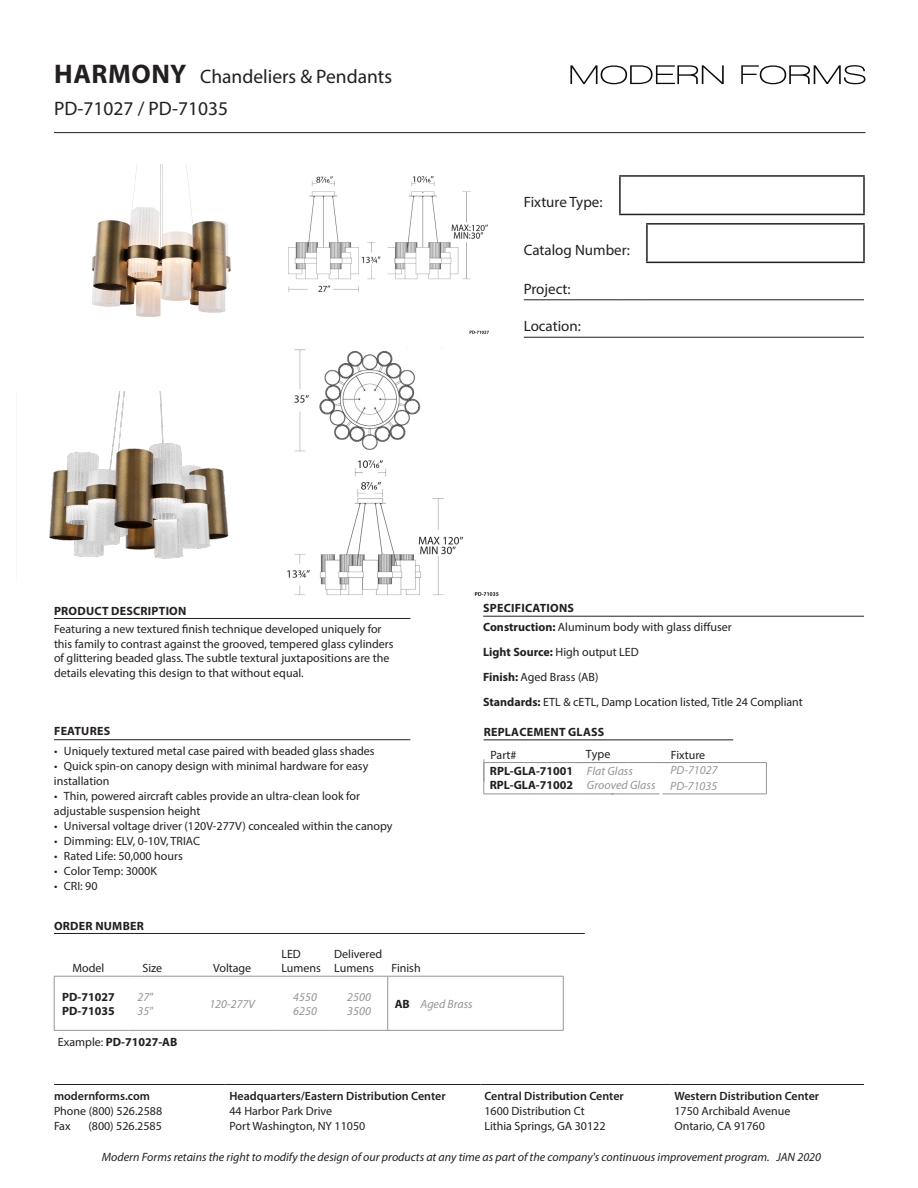
<style>
.page{position:relative;width:918px;height:1188px;background:#fff}
.page>*{position:absolute;margin:0;border:0;box-sizing:border-box;transform-origin:0 0}
.t1{font:19.5px "Myriad Pro";color:#231f20}
.t2{font:15px "Myriad Pro";color:#231f20}
.Description{font:12px/15px "Myriad Pro";color:#231f20}
.t3{font:italic 12px "Myriad Pro";color:#231f20}
.t4{font:600 12px "Myriad Pro";color:#231f20}
.MODEL{font:700 12px "Myriad Pro";letter-spacing:.02em;color:#231f20}
.TABLE_HEADER{font:12px/14.4px "Myriad Pro";color:#231f20}
.TABLE_ITAL{font:italic 12px/14.4px "Myriad Pro";color:#939598}
.MODEL-2{font:700 12px "Myriad Pro";color:#231f20}
.MODEL-3{font:italic 12px "Myriad Pro";color:#939698}
.BK_REG_LEFT{font:italic 12px "Myriad Pro";color:#939598}
.s1{font-weight:700;font-size:27px}
.s2{font-weight:700}
.s3{font-weight:400}
</style>
<div class="page">
<hr style="left:54px;top:132px;width:812px;height:1px;background:#231f20">
<hr style="left:524px;top:300px;width:96px;height:1px;background:#231f20">
<svg style="left:620px;top:300px;width:27px;height:1px"></svg>
<hr style="left:647px;top:300px;width:217px;height:1px;background:#231f20">
<hr style="left:524px;top:337px;width:96px;height:1px;background:#231f20">
<svg style="left:620px;top:337px;width:27px;height:1px"></svg>
<hr style="left:647px;top:337px;width:217px;height:1px;background:#231f20">
<hr style="left:646px;top:223px;width:219px;height:2px;background:#231f20">
<hr style="left:646px;top:225px;width:2px;height:37px;background:#231f20">
<hr style="left:863px;top:225px;width:2px;height:37px;background:#231f20">
<hr style="left:646px;top:262px;width:219px;height:1px;background:#231f20">
<hr style="left:619px;top:175px;width:28px;height:2px;background:#231f20">
<hr style="left:619px;top:177px;width:2px;height:37px;background:#231f20">
<hr style="left:647px;top:175px;width:218px;height:2px;background:#231f20">
<hr style="left:863px;top:177px;width:2px;height:37px;background:#231f20">
<svg style="left:619px;top:214px;width:28px;height:1px"></svg>
<hr style="left:647px;top:214px;width:218px;height:1px;background:#231f20">
<hr style="left:54px;top:1084px;width:172px;height:1px;background:#231f20">
<hr style="left:226px;top:1084px;width:255px;height:1px;background:#231f20">
<hr style="left:481px;top:1084px;width:190px;height:1px;background:#231f20">
<hr style="left:671px;top:1084px;width:193px;height:1px;background:#231f20">
<svg style="left:570px;top:65px;width:154px;height:19px"></svg>
<svg style="left:741px;top:65px;width:124px;height:19px"></svg>
<hr style="left:54px;top:739px;width:356px;height:1px;background:#231f20">
<hr style="left:54px;top:618px;width:356px;height:1px;background:#231f20">
<hr style="left:483px;top:616px;width:381px;height:1px;background:#231f20">
<hr style="left:54px;top:933px;width:531px;height:1px;background:#231f20">
<hr style="left:54px;top:976px;width:69px;height:1px;background:#939598">
<hr style="left:54px;top:976px;width:1px;height:54px;background:#939598">
<hr style="left:54px;top:1030px;width:69px;height:1px;background:#939598">
<hr style="left:129px;top:976px;width:58px;height:1px;background:#939598">
<hr style="left:187px;top:976px;width:91px;height:1px;background:#939598">
<hr style="left:278px;top:976px;width:52px;height:1px;background:#939598">
<hr style="left:330px;top:976px;width:58px;height:1px;background:#939598">
<svg style="left:388px;top:976px;width:29px;height:1px"></svg>
<hr style="left:387px;top:976px;width:1px;height:54px;background:#939598">
<hr style="left:417px;top:976px;width:68px;height:1px;background:#939598">
<hr style="left:485px;top:976px;width:78px;height:1px;background:#939598">
<hr style="left:563px;top:976px;width:1px;height:54px;background:#939598">
<svg style="left:388px;top:1030px;width:29px;height:1px"></svg>
<hr style="left:417px;top:1030px;width:68px;height:1px;background:#939598">
<hr style="left:485px;top:1030px;width:78px;height:1px;background:#939598">
<hr style="left:129px;top:1030px;width:58px;height:1px;background:#939598">
<hr style="left:187px;top:1030px;width:91px;height:1px;background:#939598">
<hr style="left:278px;top:1030px;width:52px;height:1px;background:#939598">
<hr style="left:330px;top:1030px;width:58px;height:1px;background:#939598">
<img style="left:288px;top:176px;width:201px;height:158px">
<img style="left:287px;top:349px;width:212px;height:247px">
<img style="left:49px;top:391px;width:180px;height:168px">
<hr style="left:484px;top:740px;width:249px;height:1px;background:#231f20">
<hr style="left:484px;top:762px;width:130px;height:1px;background:#939598">
<hr style="left:484px;top:763px;width:1px;height:31px;background:#939598">
<hr style="left:484px;top:794px;width:130px;height:1px;background:#939598">
<hr style="left:662px;top:762px;width:105px;height:1px;background:#939598">
<hr style="left:611px;top:794px;width:48px;height:1px;background:#939598">
<hr style="left:662px;top:794px;width:105px;height:1px;background:#939598">
<hr style="left:766px;top:763px;width:1px;height:31px;background:#939598">
<svg style="left:484px;top:759px;width:1px;height:23px"></svg>
<hr style="left:538px;top:762px;width:130px;height:1px;background:#939598">
<img style="left:92px;top:164px;width:139px;height:153px">
<p class="t1" style="left:54px;top:65px;width:339px"><span class="s1">HARMONY</span> Chandeliers &amp; Pendants</p>
<p class="t1" style="left:54px;top:96px;width:176px">PD-71027 / PD-71035</p>
<p class="t2" style="left:524px;top:193px;width:80px">Fixture Type:</p>
<p class="t2" style="left:524px;top:241px;width:108px">Catalog Number:</p>
<p class="t2" style="left:524px;top:280px;width:48px">Project:</p>
<p class="t2" style="left:524px;top:317px;width:59px">Location:</p>
<p class="MODEL" style="left:54px;top:603px;width:134px">PRODUCT DESCRIPTION</p>
<p class="Description" style="left:54px;top:622px;width:341px;line-height:14.4px">Featuring a new textured finish technique developed uniquely for this family to contrast against the grooved, tempered glass cylinders of glittering beaded glass. The subtle textural juxtapositions are the details elevating this design to that without equal.</p>
<p class="MODEL" style="left:54px;top:723px;width:58px">FEATURES</p>
<p class="Description" style="left:54px;top:743px;width:322px">• Uniquely textured metal case paired with beaded glass shades</p>
<p class="Description" style="left:54px;top:758px;width:316px">• Quick spin-on canopy design with minimal hardware for easy installation</p>
<p class="Description" style="left:54px;top:788px;width:308px">• Thin, powered aircraft cables provide an ultra-clean look for adjustable suspension height</p>
<p class="Description" style="left:54px;top:818px;width:340px">• Universal voltage driver (120V-277V) concealed within the canopy</p>
<p class="Description" style="left:54px;top:833px;width:148px">• Dimming: ELV, 0-10V, TRIAC</p>
<p class="Description" style="left:54px;top:848px;width:130px">• Rated Life: 50,000 hours</p>
<p class="Description" style="left:54px;top:863px;width:104px">• Color Temp: 3000K</p>
<p class="Description" style="left:54px;top:878px;width:45px">• CRI: 90</p>
<p class="MODEL" style="left:483px;top:600px;width:92px">SPECIFICATIONS</p>
<p class="Description" style="left:483px;top:619px;width:250px"><span class="s2">Construction:</span> Aluminum body with glass diffuser</p>
<p class="Description" style="left:483px;top:644px;width:157px"><span class="s2">Light Source:</span> High output LED</p>
<p class="Description" style="left:483px;top:669px;width:117px"><span class="s2">Finish:</span> Aged Brass (AB)</p>
<p class="Description" style="left:483px;top:694px;width:321px"><span class="s2">Standards:</span> ETL &amp; cETL, Damp Location listed, Title 24 Compliant</p>
<p class="MODEL" style="left:484px;top:724px;width:122px">REPLACEMENT GLASS</p>
<p class="Description" style="left:491px;top:747px;width:28px">Part#</p>
<p class="Description" style="left:586px;top:747px;width:26px">Type</p>
<p class="TABLE_ITAL" style="left:587px;top:764px;width:70px">Flat Glass<br>Grooved Glass</p>
<p class="MODEL-2" style="left:490px;top:763px;width:85px">RPL-GLA-71001</p>
<p class="MODEL-2" style="left:490px;top:777px;width:85px">RPL-GLA-71002</p>
<p class="Description" style="left:671px;top:747px;width:36px">Fixture</p>
<p class="MODEL-3" style="left:670px;top:762px;width:49px">PD-71027</p>
<p class="MODEL-3" style="left:670px;top:778px;width:49px">PD-71035</p>
<p class="MODEL" style="left:54px;top:918px;width:91px">ORDER NUMBER</p>
<p class="TABLE_HEADER" style="left:72px;top:961px;width:33px">Model</p>
<p class="TABLE_HEADER" style="left:142px;top:961px;width:21px">Size</p>
<p class="TABLE_HEADER" style="left:213px;top:961px;width:40px">Voltage</p>
<p class="MODEL" style="left:62px;top:989px;width:54px">PD-71027</p>
<p class="MODEL" style="left:62px;top:1003px;width:54px">PD-71035</p>
<p class="BK_REG_LEFT" style="left:137px;top:989px;width:17px">27"</p>
<p class="BK_REG_LEFT" style="left:137px;top:1004px;width:17px">35"</p>
<p class="MODEL-2" style="left:58px;top:1034px;width:121px"><span class="s3">Example:</span> PD-71027-AB</p>
<p class="BK_REG_LEFT" style="left:209px;top:996px;width:47px">120-277V</p>
<p class="TABLE_HEADER" style="left:281px;top:947px;width:21px">LED</p>
<p class="TABLE_HEADER" style="left:281px;top:961px;width:41px">Lumens</p>
<p class="TABLE_ITAL" style="left:293px;top:989px;width:25px">4550</p>
<p class="TABLE_ITAL" style="left:293px;top:1004px;width:25px">6250</p>
<p class="TABLE_HEADER" style="left:334px;top:947px;width:49px">Delivered<br>Lumens</p>
<p class="TABLE_ITAL" style="left:347px;top:989px;width:25px">2500</p>
<p class="TABLE_ITAL" style="left:347px;top:1004px;width:25px">3500</p>
<p class="TABLE_HEADER" style="left:392px;top:961px;width:31px">Finish</p>
<p class="MODEL" style="left:395px;top:996px;width:17px">AB</p>
<p class="TABLE_ITAL" style="left:421px;top:996px;width:53px">Aged Brass</p>
<p class="t4" style="left:54px;top:1089px;width:98px">modernforms.com</p>
<p class="Description" style="left:54px;top:1104px;width:110px">Phone (800) 526.2588<br>Fax</p>
<p class="Description" style="left:88px;top:1119px;width:75px">(800) 526.2585</p>
<p class="t4" style="left:230px;top:1089px;width:218px">Headquarters/Eastern Distribution Center</p>
<p class="Description" style="left:230px;top:1104px;width:137px">44 Harbor Park Drive<br>Port Washington, NY 11050</p>
<p class="t4" style="left:484px;top:1089px;width:141px">Central Distribution Center</p>
<p class="Description" style="left:484px;top:1104px;width:123px">1600 Distribution Ct<br>Lithia Springs, GA 30122</p>
<p class="t4" style="left:674px;top:1089px;width:146px">Western Distribution Center</p>
<p class="Description" style="left:674px;top:1104px;width:117px">1750 Archibald Avenue<br>Ontario, CA 91760</p>
<p class="t3" style="left:102px;top:1149px;width:721px">Modern Forms retains the right to modify the design of our products at any time as part of the company's continuous improvement program. JAn 2020</p>
</div>
